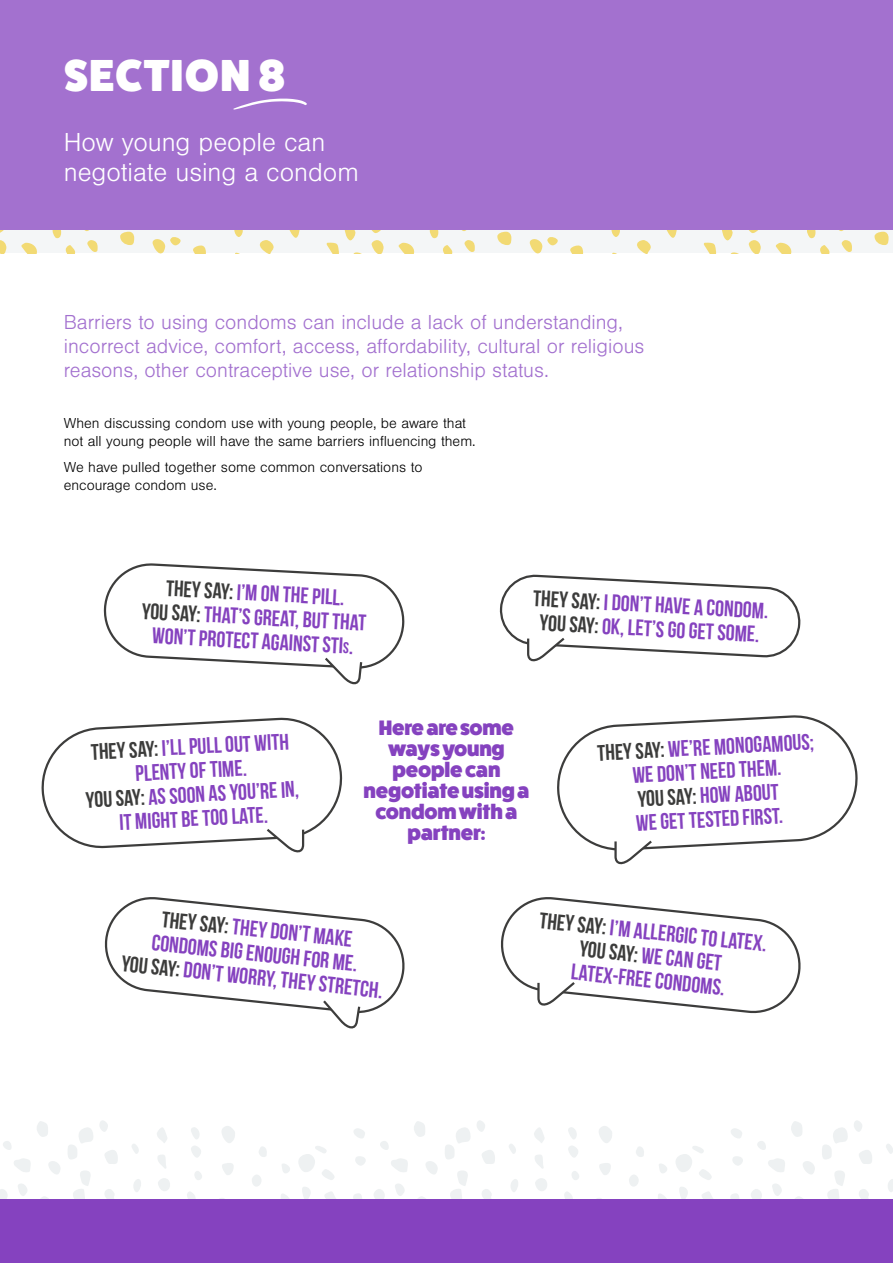
<style>
.page{position:relative;width:893px;height:1263px;background:#fff}
.page>*{position:absolute;margin:0;border:0;box-sizing:border-box;transform-origin:0 0}
.t1{font:800 45px "Fat Frank";letter-spacing:.03em;color:#fff}
.t2{font:300 27px/30px "Nimbus San";color:#fff}
.t3{font:700 22.5px/24px "Bebas Neue";color:#8542bf;text-align:center}
.t4{font:300 21px/24px "Nimbus San";color:#a371cf}
.t5{font:800 21px/21px "Fat Frank";letter-spacing:-.01em;color:#8542bf;text-align:center}
.t6{font:300 15px/18px "Nimbus San";color:#000}
.s1{color:#3c3c3b}
.s2{font-size:15.75px}
</style>
<div class="page">
<div style="left:298px;top:1154px;width:17px;height:18px;background:#eef1f2;border-radius:7px"></div>
<svg style="left:14px;top:1158px;width:17px;height:14px"></svg>
<svg style="left:222px;top:1126px;width:13px;height:17px"></svg>
<svg style="left:37px;top:1121px;width:11px;height:16px"></svg>
<svg style="left:73px;top:1171px;width:18px;height:28px"></svg>
<svg style="left:158px;top:1178px;width:12px;height:13px"></svg>
<svg style="left:48px;top:1161px;width:12px;height:13px"></svg>
<svg style="left:222px;top:1163px;width:12px;height:12px"></svg>
<svg style="left:0;top:1189px;width:8px;height:10px"></svg>
<svg style="left:281px;top:1194px;width:8px;height:5px"></svg>
<svg style="left:157px;top:1127px;width:10px;height:16px"></svg>
<svg style="left:105px;top:1189px;width:9px;height:10px"></svg>
<div style="left:252px;top:1174px;width:10px;height:13px;background:#eef1f2;border-radius:50%"></div>
<svg style="left:40px;top:1196px;width:9px;height:3px"></svg>
<svg style="left:18px;top:1184px;width:9px;height:12px"></svg>
<svg style="left:158px;top:1155px;width:8px;height:14px"></svg>
<svg style="left:302px;top:1187px;width:9px;height:12px"></svg>
<svg style="left:187px;top:1192px;width:9px;height:7px"></svg>
<svg style="left:133px;top:1179px;width:8px;height:13px"></svg>
<svg style="left:191px;top:1127px;width:10px;height:31px"></svg>
<svg style="left:68px;top:1120px;width:50px;height:44px"></svg>
<svg style="left:259px;top:1146px;width:8px;height:11px"></svg>
<svg style="left:282px;top:1164px;width:8px;height:9px"></svg>
<svg style="left:3px;top:1141px;width:8px;height:9px"></svg>
<div style="left:194px;top:1171px;width:8px;height:9px;background:#eef1f2;border-radius:4px"></div>
<svg style="left:132px;top:1144px;width:7px;height:10px"></svg>
<div style="left:675px;top:1154px;width:17px;height:18px;background:#eef1f2;border-radius:7px"></div>
<svg style="left:391px;top:1158px;width:17px;height:14px"></svg>
<svg style="left:599px;top:1126px;width:13px;height:17px"></svg>
<svg style="left:414px;top:1121px;width:11px;height:16px"></svg>
<svg style="left:450px;top:1171px;width:18px;height:28px"></svg>
<svg style="left:535px;top:1178px;width:12px;height:13px"></svg>
<svg style="left:426px;top:1161px;width:12px;height:13px"></svg>
<svg style="left:599px;top:1163px;width:12px;height:12px"></svg>
<svg style="left:374px;top:1189px;width:11px;height:10px"></svg>
<svg style="left:658px;top:1194px;width:9px;height:5px"></svg>
<svg style="left:534px;top:1127px;width:10px;height:16px"></svg>
<svg style="left:482px;top:1189px;width:10px;height:10px"></svg>
<div style="left:629px;top:1174px;width:10px;height:13px;background:#eef1f2;border-radius:50%"></div>
<svg style="left:418px;top:1196px;width:8px;height:3px"></svg>
<svg style="left:322px;top:1169px;width:12px;height:11px"></svg>
<svg style="left:354px;top:1128px;width:11px;height:10px"></svg>
<svg style="left:395px;top:1184px;width:10px;height:12px"></svg>
<svg style="left:535px;top:1155px;width:9px;height:14px"></svg>
<svg style="left:679px;top:1187px;width:9px;height:12px"></svg>
<svg style="left:564px;top:1192px;width:9px;height:7px"></svg>
<svg style="left:511px;top:1179px;width:7px;height:13px"></svg>
<svg style="left:355px;top:1156px;width:11px;height:10px"></svg>
<svg style="left:353px;top:1193px;width:9px;height:6px"></svg>
<svg style="left:568px;top:1127px;width:10px;height:31px"></svg>
<svg style="left:445px;top:1120px;width:50px;height:44px"></svg>
<svg style="left:324px;top:1192px;width:12px;height:7px"></svg>
<svg style="left:636px;top:1146px;width:8px;height:11px"></svg>
<svg style="left:659px;top:1164px;width:8px;height:9px"></svg>
<svg style="left:380px;top:1141px;width:9px;height:9px"></svg>
<div style="left:571px;top:1171px;width:8px;height:9px;background:#eef1f2;border-radius:4px"></div>
<svg style="left:315px;top:1146px;width:11px;height:7px"></svg>
<svg style="left:509px;top:1144px;width:7px;height:10px"></svg>
<svg style="left:768px;top:1158px;width:17px;height:14px"></svg>
<svg style="left:859px;top:1150px;width:13px;height:14px"></svg>
<svg style="left:791px;top:1121px;width:11px;height:16px"></svg>
<svg style="left:827px;top:1171px;width:18px;height:28px"></svg>
<svg style="left:822px;top:1127px;width:26px;height:32px"></svg>
<svg style="left:803px;top:1161px;width:12px;height:13px"></svg>
<svg style="left:751px;top:1189px;width:11px;height:10px"></svg>
<svg style="left:859px;top:1189px;width:10px;height:10px"></svg>
<svg style="left:795px;top:1196px;width:8px;height:3px"></svg>
<svg style="left:699px;top:1169px;width:13px;height:11px"></svg>
<svg style="left:731px;top:1128px;width:11px;height:10px"></svg>
<svg style="left:772px;top:1184px;width:10px;height:12px"></svg>
<svg style="left:888px;top:1179px;width:5px;height:13px"></svg>
<svg style="left:732px;top:1156px;width:11px;height:10px"></svg>
<svg style="left:730px;top:1193px;width:9px;height:6px"></svg>
<svg style="left:854px;top:1120px;width:8px;height:12px"></svg>
<svg style="left:702px;top:1191px;width:11px;height:8px"></svg>
<svg style="left:757px;top:1141px;width:9px;height:9px"></svg>
<svg style="left:692px;top:1146px;width:12px;height:7px"></svg>
<svg style="left:886px;top:1144px;width:7px;height:10px"></svg>
<div style="left:0;top:229px;width:893px;height:24px;background:#f4f6f7"></div>
<svg style="left:79px;top:229px;width:15px;height:2px"></svg>
<svg style="left:120px;top:232px;width:14px;height:13px"></svg>
<svg style="left:21px;top:243px;width:16px;height:10px"></svg>
<svg style="left:0;top:229px;width:7px;height:4px"></svg>
<svg style="left:259px;top:240px;width:15px;height:13px"></svg>
<svg style="left:193px;top:245px;width:13px;height:8px"></svg>
<svg style="left:288px;top:229px;width:12px;height:9px"></svg>
<svg style="left:0;top:240px;width:7px;height:13px"></svg>
<svg style="left:87px;top:240px;width:11px;height:12px"></svg>
<svg style="left:65px;top:245px;width:10px;height:8px"></svg>
<svg style="left:51px;top:229px;width:10px;height:10px"></svg>
<svg style="left:234px;top:229px;width:9px;height:8px"></svg>
<svg style="left:152px;top:237px;width:29px;height:16px"></svg>
<svg style="left:456px;top:229px;width:15px;height:2px"></svg>
<svg style="left:497px;top:232px;width:14px;height:13px"></svg>
<svg style="left:398px;top:243px;width:17px;height:10px"></svg>
<svg style="left:637px;top:240px;width:14px;height:13px"></svg>
<svg style="left:570px;top:245px;width:13px;height:8px"></svg>
<svg style="left:665px;top:229px;width:12px;height:9px"></svg>
<svg style="left:326px;top:229px;width:58px;height:24px"></svg>
<svg style="left:464px;top:240px;width:11px;height:12px"></svg>
<svg style="left:443px;top:245px;width:9px;height:8px"></svg>
<svg style="left:429px;top:229px;width:9px;height:10px"></svg>
<svg style="left:611px;top:229px;width:9px;height:8px"></svg>
<svg style="left:529px;top:237px;width:29px;height:16px"></svg>
<svg style="left:834px;top:229px;width:14px;height:2px"></svg>
<svg style="left:874px;top:232px;width:14px;height:13px"></svg>
<svg style="left:775px;top:243px;width:17px;height:10px"></svg>
<svg style="left:703px;top:229px;width:58px;height:24px"></svg>
<svg style="left:841px;top:240px;width:11px;height:12px"></svg>
<svg style="left:820px;top:245px;width:9px;height:8px"></svg>
<svg style="left:806px;top:229px;width:9px;height:10px"></svg>
<div style="left:0;top:0;width:893px;height:229px;background:#a371cf"></div>
<div style="left:0;top:1199px;width:893px;height:64px;background:#8542bf"></div>
<svg style="left:233px;top:99px;width:74px;height:11px"></svg>
<svg style="left:103px;top:563px;width:302px;height:122px"></svg>
<svg style="left:499px;top:574px;width:302px;height:88px"></svg>
<svg style="left:41px;top:717px;width:302px;height:136px"></svg>
<svg style="left:557px;top:715px;width:301px;height:150px"></svg>
<svg style="left:104px;top:897px;width:301px;height:132px"></svg>
<svg style="left:501px;top:897px;width:300px;height:117px"></svg>
<h1 class="t1" style="left:64px;top:50px;width:222px">SECTION 8</h1>
<p class="t2" style="left:64px;top:128px;width:297px">How young people can negotiate using a condom</p>
<p class="t4" style="left:64px;top:311px;width:582px">Barriers to using condoms can include a lack of understanding, incorrect advice, comfort, access, affordability, cultural or religious reasons, other contraceptive use, or relationship status.</p>
<p class="t6" style="left:64px;top:415px;width:413px">When discussing condom use with young people, be aware that not all young people will have the same barriers influencing them.</p>
<p class="t6" style="left:64px;top:458px;width:360px">We have pulled together some common conversations to encourage condom use.</p>
<p class="t3" style="left:144px;top:575px;width:226px;rotate:3deg"><span class="s1">They say:</span> I’m on the pill.<br><span class="s1">you say:</span> That’s great, but that won’t protect against STI<span class="s2">s</span>.</p>
<p class="t3" style="left:534px;top:586px;width:237px;rotate:3deg"><span class="s1">They say:</span> I don’t have a condom.<br><span class="s1">You say:</span> OK, let’s go get some.</p>
<p class="t3" style="left:83px;top:740px;width:215px;rotate:-3deg"><span class="s1">They say:</span> I’ll pull out with plenty of time.<br><span class="s1">You say:</span> As soon as you’re in, it might be too late.</p>
<p class="t5" style="left:364px;top:718px;width:167px">Here are some ways young people can negotiate using a condom with a partner:</p>
<p class="t3" style="left:597px;top:741px;width:218px;rotate:-3deg"><span class="s1">They say:</span> We’re monogamous; we don’t need them.<br><span class="s1">You say:</span> How about<br>we get tested first.</p>
<p class="t3" style="left:128px;top:903px;width:264px;rotate:6deg"><span class="s1">They say:</span> They don’t make condoms big enough for me.<br><span class="s1">You say:</span> Don’t worry, they stretch.</p>
<p class="t3" style="left:541px;top:908px;width:230px;rotate:6deg"><span class="s1">They say:</span> I’m allergic to latex.<br><span class="s1">You say:</span> We can get latex-free condoms.</p>
</div>
